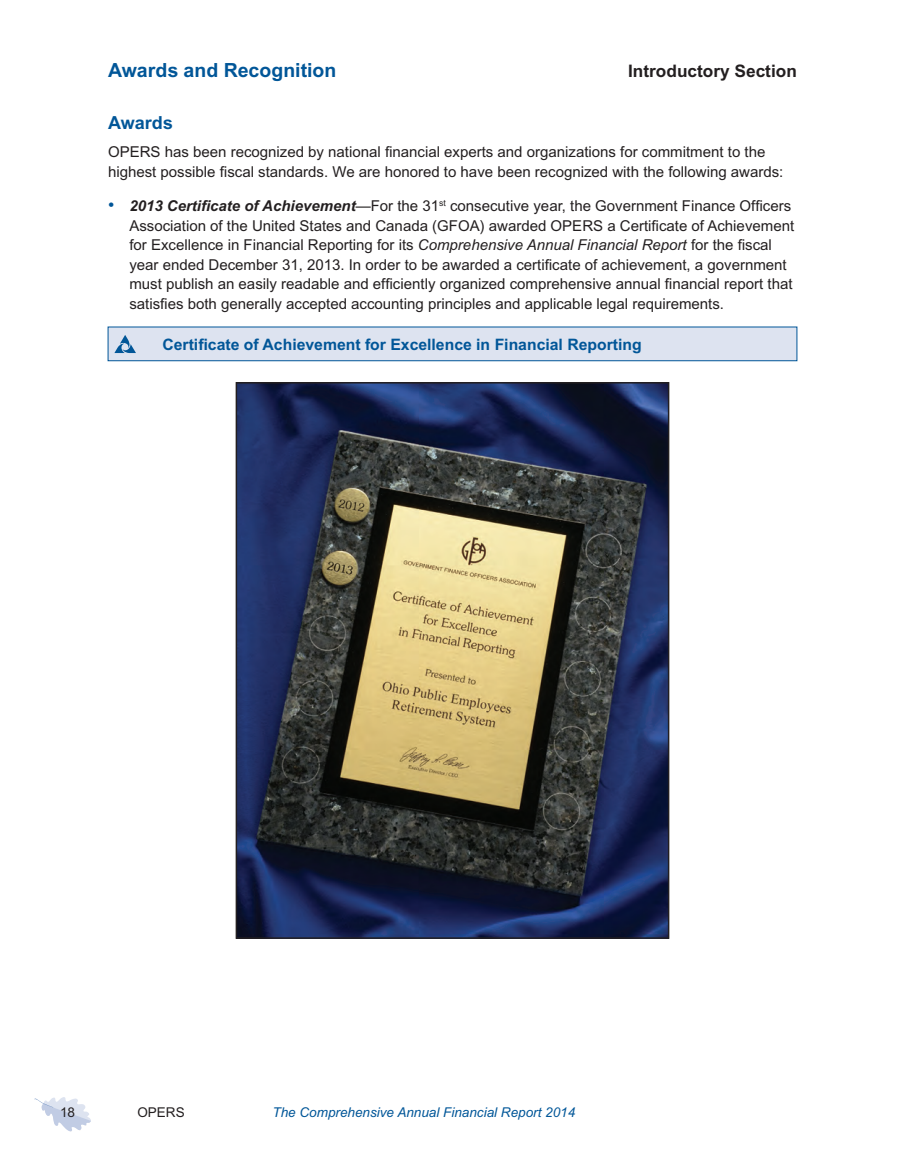
<style>
.page{position:relative;width:905px;height:1161px;background:#fff}
.page>*{position:absolute;margin:0;border:0;box-sizing:border-box;transform-origin:0 0}
.t1{font:700 19.5px "Arial MT Std";color:#015698}
.t2{font:700 18px "Arial MT Std";color:#015698}
.t3{font:700 17.25px "Arial MT Std";color:#231f20}
.t4{font:700 15.75px "Arial MT Std";color:#015698}
.t5{font:15px/19.5px "Arial MT Std";color:#231f20}
.t6{font:italic 13.5px "Arial MT Std";color:#015698}
.t7{font:13.5px "Arial MT Std";color:#231f20}
.s1{font-size:18px;color:#015698}
.s2{font-weight:700;font-style:italic}
.s3{font-style:italic}
</style>
<div class="page">
<svg style="left:34px;top:1097px;width:57px;height:35px"></svg>
<div style="left:108px;top:327px;width:688px;height:34px;background:#dde3f0"></div>
<svg style="left:114px;top:335px;width:22px;height:18px"></svg>
<div style="left:108px;top:327px;width:689px;height:34px;border:1px solid #015698"></div>
<img style="left:239px;top:385px;width:427px;height:551px">
<div style="left:236px;top:382px;width:433px;height:557px;border:2px solid #231f20"></div>
<h1 class="t1" style="left:108px;top:59px;width:230px">Awards and Recognition</h1>
<p class="t3" style="left:628px;top:61px;width:170px">Introductory Section</p>
<p class="t2" style="left:108px;top:112px;width:66px">Awards</p>
<p class="t5" style="left:108px;top:142px;width:677px">OPERS has been recognized by national financial experts and organizations for commitment to the highest possible fiscal standards. We are honored to have been recognized with the following awards:</p>
<p class="t5" style="left:129px;top:196px;width:666px;text-indent:-21px"><span class="s1">•</span> <span class="s2">2013 Certificate of Achievement</span>—For the 31<sup>st</sup> consecutive year, the Government Finance Officers Association of the United States and Canada (GFOA) awarded OPERS a Certificate of Achievement for Excellence in Financial Reporting for its <span class="s3">Comprehensive Annual Financial Report</span> for the fiscal year ended December 31, 2013. In order to be awarded a certificate of achievement, a government must publish an easily readable and efficiently organized comprehensive annual financial report that satisfies both generally accepted accounting principles and applicable legal requirements.</p>
<p class="t4" style="left:162px;top:335px;width:481px">Certificate of Achievement for Excellence in Financial Reporting</p>
<p class="t7" style="left:60px;top:1104px;width:17px">18</p>
<p class="t7" style="left:137px;top:1104px;width:49px">OPERS</p>
<p class="t6" style="left:272px;top:1104px;width:304px">The Comprehensive Annual Financial Report 2014</p>
</div>
